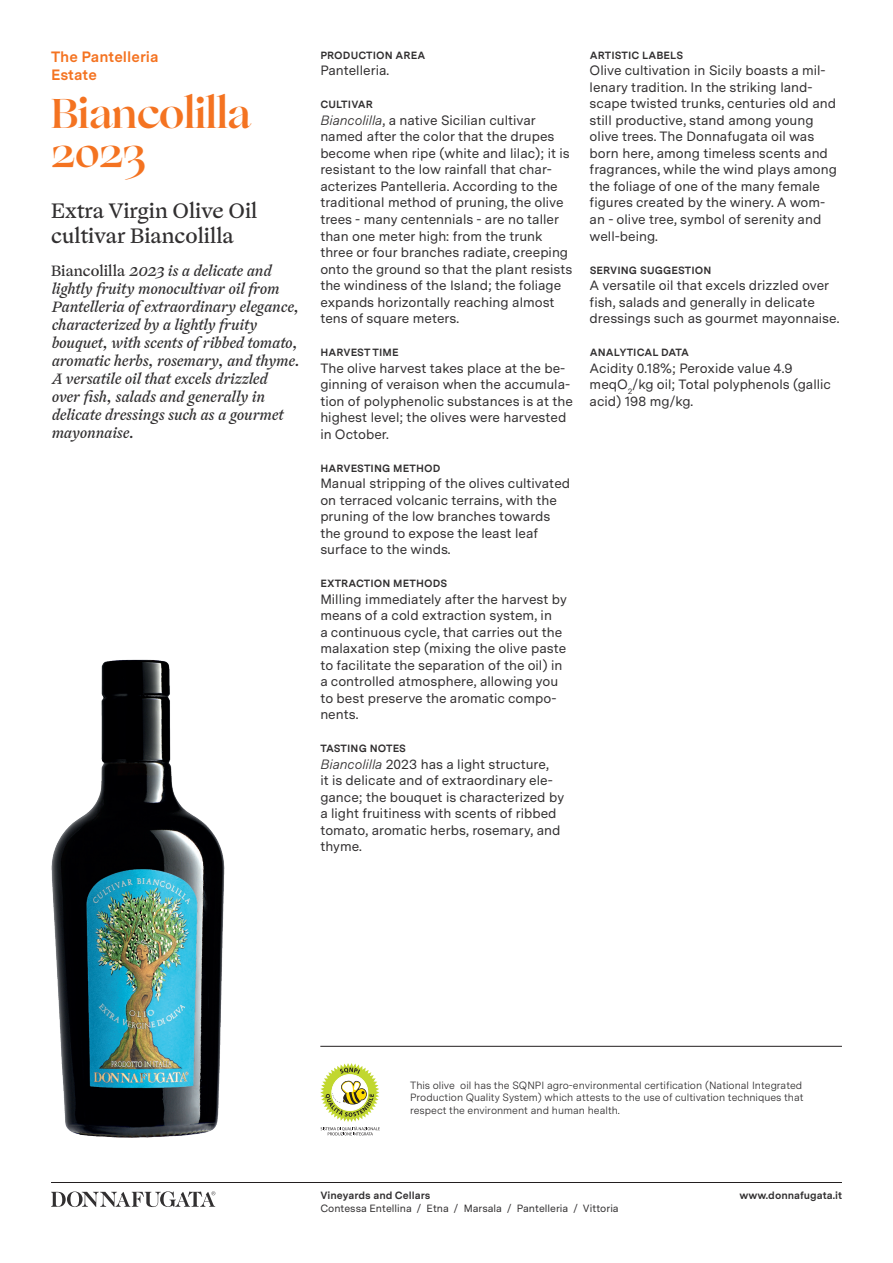
<style>
.page{position:relative;width:893px;height:1263px;background:#fff}
.page>*{position:absolute;margin:0;border:0;box-sizing:border-box;transform-origin:0 0}
.Vino___nome{font:700 42px "Ogg";color:#f47321}
.Vino___tipologia{font:21px/25.2px "Ogg Text";color:#312f30}
.Vino___descrizione{font:italic 15px/18px "Ogg Text";color:#312f30}
.Tenuta{font:700 15px "Messina Sans";color:#f47321}
.Scheda___testo{font:13.5px/16.5px "Messina Sans";color:#312f30}
.Vino___nome-2{font:10.5px/12.6px "Messina Sans";color:#312f30;text-align:justify}
.Scheda___titolo{font:700 10.5px "Messina Sans";letter-spacing:.01em;color:#312f30}
.t1{font:10.5px "Messina Sans";color:#312f30}
.s1{font-style:normal}
.s2{font-style:italic}
</style>
<div class="page">
<hr style="left:51px;top:1182px;width:791px;height:1px;background:#231f20">
<svg style="left:51px;top:1191px;width:164px;height:16px"></svg>
<img style="left:51px;top:659px;width:174px;height:479px">
<svg style="left:320px;top:1063px;width:60px;height:72px"></svg>
<hr style="left:320px;top:1046px;width:522px;height:1px;background:#231f20">
<p class="Tenuta" style="left:51px;top:46px;width:109px">The Pantelleria</p>
<p class="Tenuta" style="left:51px;top:64px;width:47px">Estate</p>
<p class="Vino___nome" style="left:51px;top:86px;width:201px">Biancolilla</p>
<p class="Vino___nome" style="left:51px;top:125px;width:97px">2023</p>
<p class="Vino___tipologia" style="left:51px;top:198px;width:208px">Extra Virgin Olive Oil cultivar Biancolilla</p>
<p class="Vino___descrizione" style="left:51px;top:262px;width:250px"><span class="s1">Biancolilla</span> 2023 is a delicate and lightly fruity monocultivar oil from Pantelleria of extraordinary elegance, characterized by a lightly fruity bouquet, with scents of ribbed tomato, aromatic herbs, rosemary, and thyme.<br>A versatile oil that excels drizzled over fish, salads and generally in delicate dressings such as a gourmet mayonnaise.</p>
<p class="Scheda___titolo" style="left:320px;top:47px;width:106px">PRODUCTION AREA</p>
<p class="Scheda___testo" style="left:320px;top:62px;width:70px">Pantelleria.</p>
<p class="Scheda___titolo" style="left:320px;top:97px;width:54px">CULTIVAR</p>
<p class="Scheda___testo" style="left:320px;top:112px;width:254px"><span class="s2">Biancolilla</span>, a native Sicilian cultivar named after the color that the drupes become when ripe (white and lilac); it is resistant to the low rainfall that char&shy;acterizes Pantelleria. According to the traditional method of pruning, the olive trees - many centennials - are no taller than one meter high: from the trunk three or four branches radiate, creeping onto the ground so that the plant resists the windiness of the Island; the foliage expands horizontally reaching almost tens of square meters.</p>
<p class="Scheda___titolo" style="left:320px;top:344px;width:80px">HARVEST TIME</p>
<p class="Scheda___testo" style="left:320px;top:359px;width:254px">The olive harvest takes place at the be&shy;ginning of veraison when the accumula&shy;tion of polyphenolic substances is at the highest level; the olives were harvested in October.</p>
<p class="Scheda___titolo" style="left:320px;top:460px;width:122px">HARVESTING METHOD</p>
<p class="Scheda___testo" style="left:320px;top:475px;width:251px">Manual stripping of the olives cultivated on terraced volcanic terrains, with the pruning of the low branches towards the ground to expose the least leaf surface to the winds.</p>
<p class="Scheda___titolo" style="left:320px;top:575px;width:128px">EXTRACTION METHODS</p>
<p class="Scheda___testo" style="left:320px;top:590px;width:248px">Milling immediately after the harvest by means of a cold extraction system, in<br>a continuous cycle, that carries out the malaxation step (mixing the olive paste to facilitate the separation of the oil) in a controlled atmosphere, allowing you to best preserve the aromatic compo&shy;nents.</p>
<p class="Scheda___titolo" style="left:320px;top:740px;width:87px">TASTING NOTES</p>
<p class="Scheda___testo" style="left:320px;top:755px;width:245px"><span class="s2">Biancolilla</span> 2023 has a light structure,<br>it is delicate and of extraordinary ele&shy;gance; the bouquet is characterized by a light fruitiness with scents of ribbed tomato, aromatic herbs, rosemary, and thyme.</p>
<p class="Scheda___titolo" style="left:590px;top:47px;width:95px">ARTISTIC LABELS</p>
<p class="Scheda___testo" style="left:590px;top:62px;width:249px">Olive cultivation in Sicily boasts a mil&shy;lenary tradition. In the striking land&shy;scape twisted trunks, centuries old and still productive, stand among young olive trees. The Donnafugata oil was born here, among timeless scents and fragrances, while the wind plays among the foliage of one of the many female figures created by the winery. A wom&shy;an - olive tree, symbol of serenity and well-being.</p>
<p class="Scheda___titolo" style="left:590px;top:262px;width:123px">SERVING SUGGESTION</p>
<p class="Scheda___testo" style="left:590px;top:277px;width:251px">A versatile oil that excels drizzled over fish, salads and generally in delicate dressings such as gourmet mayonnaise.</p>
<p class="Scheda___titolo" style="left:590px;top:344px;width:101px">ANALYTICAL DATA</p>
<p class="Scheda___testo" style="left:590px;top:359px;width:243px">Acidity 0.18%; Peroxide value 4.9 meqO<sub>2</sub>/kg oil; Total polyphenols (gallic acid) 198 mg/kg.</p>
<p class="Vino___nome-2" style="left:410px;top:1078px;width:395px">This olive oil has the SQNPI agro-environmental certification (National Integrated Production Quality System) which attests to the use of cultivation techniques that respect the environment and human health.</p>
<p class="Scheda___titolo" style="left:320px;top:1188px;width:112px">Vineyards and Cellars</p>
<p class="Scheda___titolo" style="left:739px;top:1188px;width:104px">www.donnafugata.it</p>
<p class="t1" style="left:320px;top:1200px;width:300px">Contessa Entellina / Etna / Marsala / Pantelleria / Vittoria</p>
</div>
